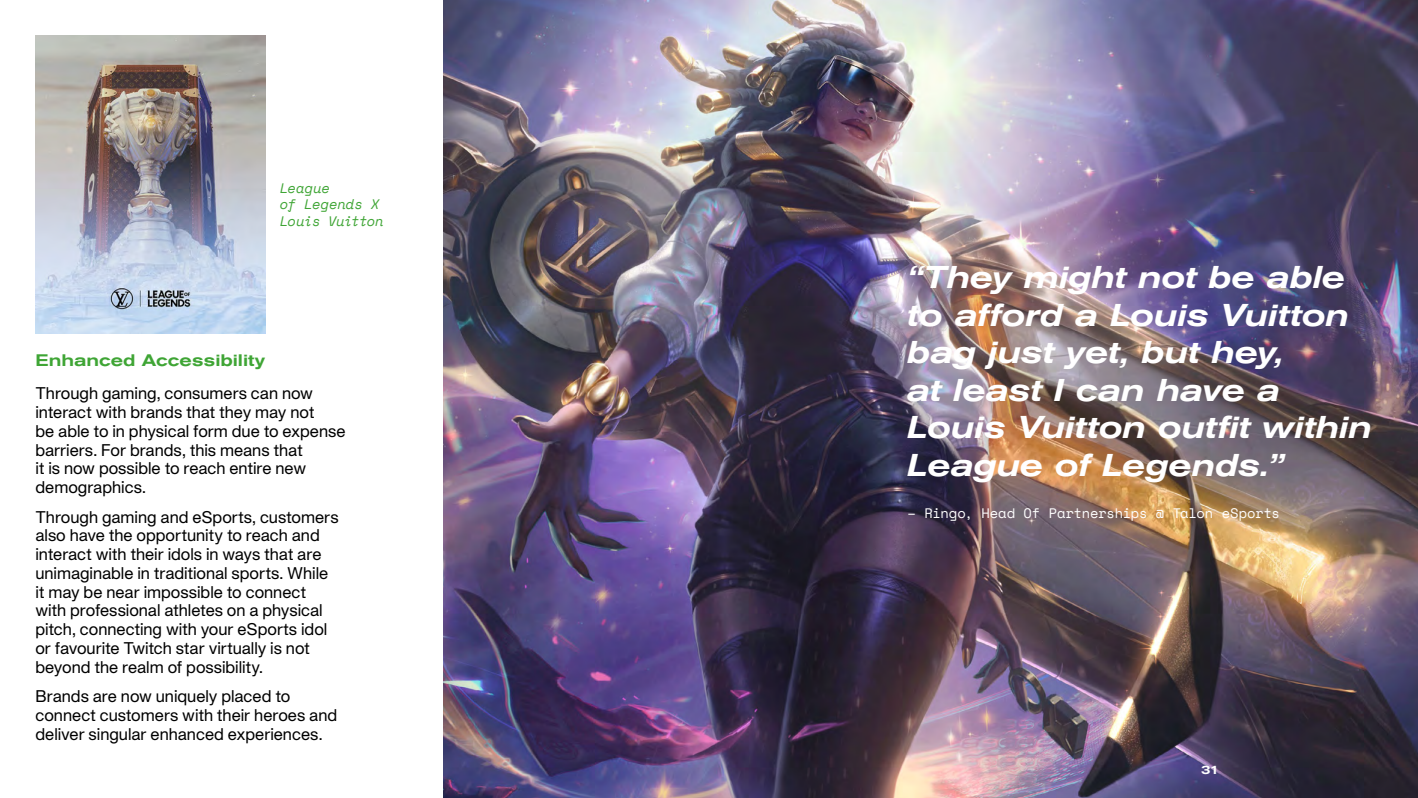
<style>
.page{position:relative;width:1418px;height:798px;background:#fff}
.page>*{position:absolute;margin:0;border:0;box-sizing:border-box;transform-origin:0 0}
.t1{font:italic 500 expanded 31.25px/37.5px "Akzidenz Grotesk BQ";letter-spacing:-.01em;color:#fff}
.t2{font:16.5px/18.8px "APK Protocol Regular";letter-spacing:-.005em;color:#000}
.t3{font:500 expanded 16.5px "Akzidenz Grotesk BQ";color:#3fa535}
.t4{font:13.75px "Space Mono Regular NL";letter-spacing:-.01em;color:#fff}
.t5{font:13.75px/16.5px "Space Mono Italic NL";letter-spacing:-.03em;color:#3fa535}
.t6{font:500 expanded 12.5px "Akzidenz Grotesk BQ";color:#fff}
</style>
<div class="page">
<img style="left:35px;top:35px;width:231px;height:298px">
<img style="left:443px;top:0;width:974px;height:797px">
<p class="t5" style="left:280px;top:179px;width:105px">League<br>of Legends X<br>Louis Vuitton</p>
<p class="t3" style="left:35px;top:351px;width:231px">Enhanced Accessibility</p>
<p class="t2" style="left:35px;top:383px;width:311px">Through gaming, consumers can now interact with brands that they may not<br>be able to in physical form due to expense barriers. For brands, this means that<br>it is now possible to reach entire new demographics.</p>
<p class="t2" style="left:35px;top:506px;width:305px">Through gaming and eSports, customers also have the opportunity to reach and interact with their idols in ways that are unimaginable in traditional sports. While it may be near impossible to connect with professional athletes on a physical pitch, connecting with your eSports idol or favourite Twitch star virtually is not beyond the realm of possibility.</p>
<p class="t2" style="left:35px;top:686px;width:303px">Brands are now uniquely placed to connect customers with their heroes and deliver singular enhanced experiences.</p>
<h1 class="t1" style="left:907px;top:258px;width:467px">“They might not be able to afford a Louis Vuitton bag just yet, but hey,<br>at least I can have a<br>Louis Vuitton outfit within<br>League of Legends.”</h1>
<p class="t4" style="left:907px;top:502px;width:374px">– Ringo, Head Of Partnerships @ Talon eSports</p>
<p class="t6" style="left:1201px;top:762px;width:20px">31</p>
</div>
